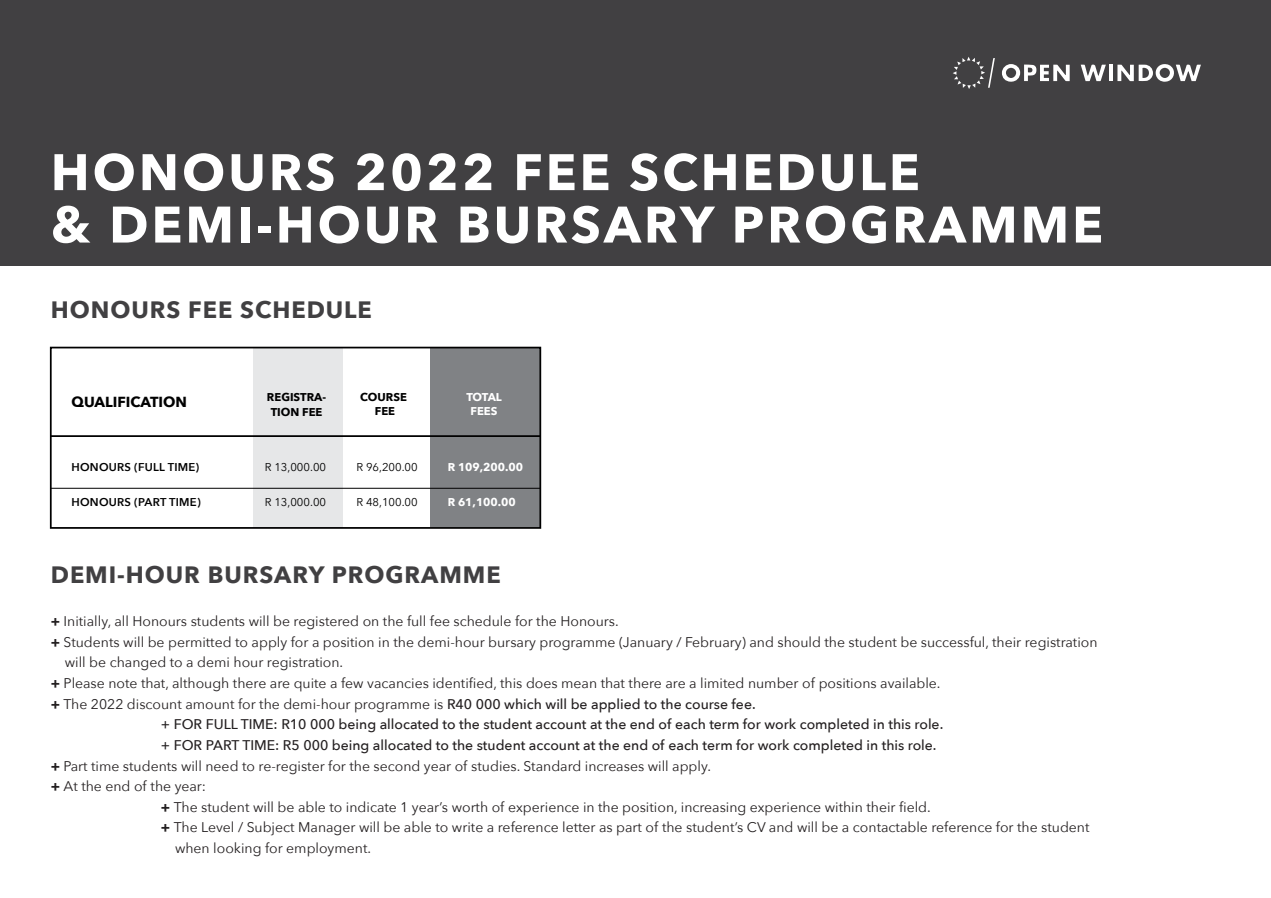
<style>
.page{position:relative;width:1271px;height:898px;background:#fff}
.page>*{position:absolute;margin:0;border:0;box-sizing:border-box;transform-origin:0 0}
.t1{font:700 50.75px/52.3px "Avenir Next";letter-spacing:.06em;color:#fff}
.t2{font:700 23.62px "Avenir Next";letter-spacing:.04em;color:#414042}
.t3{font:700 14.53px "Avenir Next";color:#000}
.t4{font:14px "Avenir Next";color:#231f20}
.t5{font:500 14px "Avenir Next";color:#231f20}
.t6{font:11.38px "Avenir Next";color:#000}
.t7{font:600 11.38px "Avenir Next";letter-spacing:.02em;color:#000}
.t8{font:700 11.38px/14.7px "Avenir Next";color:#fff;text-align:center}
.t9{font:700 11.38px/14.7px "Avenir Next";color:#000;text-align:center}
.s1{font-weight:700}
.s2{font-weight:500}
</style>
<div class="page">
<div style="left:430px;top:348px;width:110px;height:179px;background:#808285"></div>
<div style="left:253px;top:348px;width:89px;height:180px;background:#e6e7e8"></div>
<div style="left:0;top:0;width:1270px;height:265px;background:#414042"></div>
<svg style="left:1080px;top:65px;width:25px;height:16px"></svg>
<svg style="left:1117px;top:64px;width:83px;height:18px"></svg>
<svg style="left:1002px;top:64px;width:67px;height:18px"></svg>
<hr style="left:1109px;top:65px;width:4px;height:16px;background:#fff">
<svg style="left:953px;top:57px;width:41px;height:32px"></svg>
<hr style="left:51px;top:435px;width:489px;height:2px;background:#000">
<hr style="left:51px;top:488px;width:489px;height:1px;background:#000">
<div style="left:50px;top:346px;width:491px;height:182px;border:2px solid #000"></div>
<h1 class="t1" style="left:51px;top:145px;width:1053px">HONOURS 2022 FEE SCHEDULE<br>&amp; DEMI-HOUR BURSARY PROGRAMME</h1>
<h2 class="t2" style="left:51px;top:289px;width:323px">HONOURS FEE SCHEDULE</h2>
<p class="t3" style="left:72px;top:389px;width:117px">QUALIFICATION</p>
<p class="t9" style="left:267px;top:389px;width:61px">REGISTRA-<br>TION FEE</p>
<p class="t9" style="left:360px;top:389px;width:48px">COURSE<br>FEE</p>
<p class="t8" style="left:466px;top:389px;width:37px">TOTAL<br>FEES</p>
<p class="t7" style="left:72px;top:457px;width:129px">HONOURS (FULL TIME)</p>
<p class="t7" style="left:72px;top:492px;width:131px">HONOURS (PART TIME)</p>
<p class="t6" style="left:265px;top:457px;width:63px">R 13,000.00</p>
<p class="t6" style="left:265px;top:492px;width:63px">R 13,000.00</p>
<p class="t6" style="left:356px;top:457px;width:63px">R 96,200.00</p>
<p class="t6" style="left:356px;top:492px;width:63px">R 48,100.00</p>
<p class="t8" style="left:447px;top:459px;width:77px">R 109,200.00</p>
<p class="t8" style="left:447px;top:494px;width:70px">R 61,100.00</p>
<h2 class="t2" style="left:51px;top:554px;width:451px">DEMI-HOUR BURSARY PROGRAMME</h2>
<p class="t4" style="left:51px;top:609px;width:569px"><span class="s1">+</span> Initially, all Honours students will be registered on the full fee schedule for the Honours.</p>
<p class="t4" style="left:51px;top:629px;width:1048px"><span class="s1">+</span> Students will be permitted to apply for a position in the demi-hour bursary programme (January / February) and should the student be successful, their registration</p>
<p class="t4" style="left:65px;top:650px;width:280px">will be changed to a demi hour registration.</p>
<p class="t4" style="left:51px;top:671px;width:891px"><span class="s1">+</span> Please note that, although there are quite a few vacancies identified, this does mean that there are a limited number of positions available.</p>
<p class="t4" style="left:51px;top:691px;width:706px"><span class="s1">+</span> The 2022 discount amount for the demi-hour programme is <span class="s2">R40 000 which will be applied to the course fee.</span></p>
<p class="t5" style="left:161px;top:712px;width:783px">+ FOR FULL TIME: R10 000 being allocated to the student account at the end of each term for work completed in this role.</p>
<p class="t5" style="left:161px;top:733px;width:777px">+ FOR PART TIME: R5 000 being allocated to the student account at the end of each term for work completed in this role.</p>
<p class="t4" style="left:51px;top:753px;width:661px"><span class="s1">+</span> Part time students will need to re-register for the second year of studies. Standard increases will apply.</p>
<p class="t4" style="left:51px;top:774px;width:157px"><span class="s1">+</span> At the end of the year:</p>
<p class="t4" style="left:161px;top:795px;width:771px"><span class="s1">+</span> The student will be able to indicate 1 year’s worth of experience in the position, increasing experience within their field.</p>
<p class="t4" style="left:161px;top:815px;width:930px"><span class="s1">+</span> The Level / Subject Manager will be able to write a reference letter as part of the student’s CV and will be a contactable reference for the student</p>
<p class="t4" style="left:175px;top:836px;width:197px">when looking for employment.</p>
</div>
